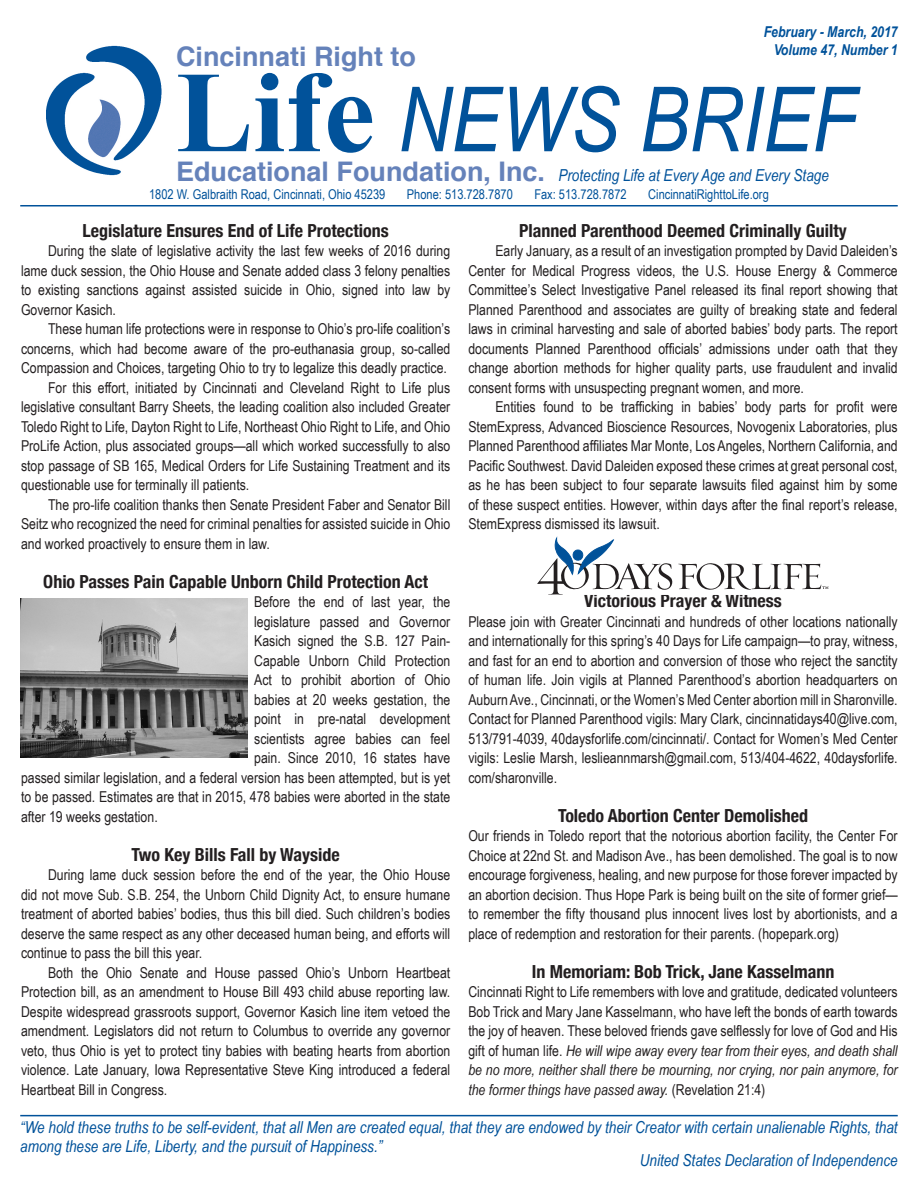
<style>
.page{position:relative;width:918px;height:1188px;background:#fff}
.page>*{position:absolute;margin:0;border:0;box-sizing:border-box;transform-origin:0 0}
.t1{font:700 115.5px "Times New Roman";color:#01529a}
.t2{font:italic 90px "Arial Narrow";color:#01529a}
.t3{font:700 27px "Helvetica";color:#6582ba}
.t4{font:700 condensed 18px "Helvetica Neue";color:#231f20}
.t5{font:italic 16.5px/19.8px "Arial Narrow";color:#01529a}
.t6{font:15px/19.5px "Arial Narrow";color:#231f20;text-align:justify}
.t7{font:italic 700 15px "Arial Narrow";color:#01529a}
.t8{font:13.5px "Arial Narrow";color:#01529a}
.s1{font-style:italic}
</style>
<div class="page">
<img style="left:47px;top:45px;width:115px;height:131px">
<hr style="left:20px;top:1115px;width:878px;height:1px;background:#01529a">
<hr style="left:20px;top:205px;width:878px;height:1px;background:#01529a">
<svg style="left:537px;top:537px;width:292px;height:58px"></svg>
<img style="left:21px;top:598px;width:226px;height:160px">
<p class="t7" style="left:764px;top:21px;width:135px">February - March, 2017</p>
<p class="t7" style="left:774px;top:39px;width:125px">Volume 47, Number 1</p>
<p class="t2" style="left:398px;top:57px;width:461px">NEWS BRIEF</p>
<p class="t3" style="left:176px;top:35px;width:242px">Cincinnati Right to</p>
<p class="t1" style="left:176px;top:33px;width:200px">Life</p>
<p class="t3" style="left:176px;top:149px;width:371px">Educational Foundation, Inc.</p>
<p class="t5" style="left:558px;top:165px;width:272px">Protecting Life at Every Age and Every Stage</p>
<p class="t8" style="left:149px;top:184px;width:238px">1802 W. Galbraith Road, Cincinnati, Ohio 45239</p>
<p class="t8" style="left:407px;top:184px;width:107px">Phone: 513.728.7870</p>
<p class="t8" style="left:534px;top:184px;width:94px">Fax: 513.728.7872</p>
<p class="t8" style="left:648px;top:184px;width:122px">CincinnatiRighttoLife.org</p>
<p class="t4" style="left:83px;top:216px;width:308px">Legislature Ensures End of Life Protections</p>
<p class="t6" style="left:21px;top:241px;width:431px;text-indent:27px">During the slate of legislative activity the last few weeks of 2016 during lame duck session, the Ohio House and Senate added class 3 felony penalties to existing sanctions against assisted suicide in Ohio, signed into law by Governor Kasich.</p>
<p class="t6" style="left:21px;top:319px;width:431px;text-indent:27px">These human life protections were in response to Ohio’s pro-life coalition’s concerns, which had become aware of the pro-euthanasia group, so-called Compassion and Choices, targeting Ohio to try to legalize this deadly practice.</p>
<p class="t6" style="left:21px;top:377px;width:431px;text-indent:27px">For this effort, initiated by Cincinnati and Cleveland Right to Life plus legislative consultant Barry Sheets, the leading coalition also included Greater Toledo Right to Life, Dayton Right to Life, Northeast Ohio Right to Life, and Ohio ProLife Action, plus associated groups—all which worked successfully to also stop passage of SB 165, Medical Orders for Life Sustaining Treatment and its questionable use for terminally ill patients.</p>
<p class="t6" style="left:21px;top:494px;width:431px;text-indent:27px">The pro-life coalition thanks then Senate President Faber and Senator Bill Seitz who recognized the need for criminal penalties for assisted suicide in Ohio and worked proactively to ensure them in law.</p>
<p class="t4" style="left:43px;top:567px;width:386px">Ohio Passes Pain Capable Unborn Child Protection Act</p>
<p class="t6" style="left:254px;top:592px;width:198px">Before the end of last year, the</p>
<p class="t6" style="left:254px;top:611px;width:198px">legislature passed and Governor</p>
<p class="t6" style="left:254px;top:631px;width:198px">Kasich signed the S.B. 127 Pain-</p>
<p class="t6" style="left:254px;top:650px;width:198px">Capable Unborn Child Protection</p>
<p class="t6" style="left:254px;top:670px;width:198px">Act to prohibit abortion of Ohio</p>
<p class="t6" style="left:254px;top:689px;width:198px">babies at 20 weeks gestation, the</p>
<p class="t6" style="left:254px;top:709px;width:198px">point in pre-natal development</p>
<p class="t6" style="left:254px;top:728px;width:198px">scientists agree babies can feel</p>
<p class="t6" style="left:254px;top:748px;width:198px">pain. Since 2010, 16 states have</p>
<p class="t6" style="left:21px;top:767px;width:431px">passed similar legislation, and a federal version has been attempted, but is yet</p>
<p class="t6" style="left:21px;top:787px;width:431px">to be passed. Estimates are that in 2015, 478 babies were aborted in the state</p>
<p class="t6" style="left:21px;top:806px;width:138px">after 19 weeks gestation.</p>
<p class="t4" style="left:131px;top:840px;width:210px">Two Key Bills Fall by Wayside</p>
<p class="t6" style="left:21px;top:865px;width:431px;text-indent:27px">During lame duck session before the end of the year, the Ohio House did not move Sub. S.B. 254, the Unborn Child Dignity Act, to ensure humane treatment of aborted babies’ bodies, thus this bill died. Such children’s bodies deserve the same respect as any other deceased human being, and efforts will continue to pass the bill this year.</p>
<p class="t6" style="left:21px;top:962px;width:431px;text-indent:27px">Both the Ohio Senate and House passed Ohio’s Unborn Heartbeat Protection bill, as an amendment to House Bill 493 child abuse reporting law.<br>Despite widespread grassroots support, Governor Kasich line item vetoed the amendment. Legislators did not return to Columbus to override any governor veto, thus Ohio is yet to protect tiny babies with beating hearts from abortion violence. Late January, Iowa Representative Steve King introduced a federal Heartbeat Bill in Congress.</p>
<p class="t4" style="left:519px;top:216px;width:329px">Planned Parenthood Deemed Criminally Guilty</p>
<p class="t6" style="left:468px;top:241px;width:431px;text-indent:27px">Early January, as a result of an investigation prompted by David Daleiden’s Center for Medical Progress videos, the U.S. House Energy &amp; Commerce Committee’s Select Investigative Panel released its final report showing that Planned Parenthood and associates are guilty of breaking state and federal laws in criminal harvesting and sale of aborted babies’ body parts. The report documents Planned Parenthood officials’ admissions under oath that they change abortion methods for higher quality parts, use fraudulent and invalid consent forms with unsuspecting pregnant women, and more.</p>
<p class="t6" style="left:468px;top:397px;width:431px;text-indent:27px">Entities found to be trafficking in babies’ body parts for profit were StemExpress, Advanced Bioscience Resources, Novogenix Laboratories, plus Planned Parenthood affiliates Mar Monte, Los Angeles, Northern California, and Pacific Southwest. David Daleiden exposed these crimes at great personal cost, as he has been subject to four separate lawsuits filed against him by some of these suspect entities. However, within days after the final report’s release, StemExpress dismissed its lawsuit.</p>
<p class="t4" style="left:584px;top:586px;width:199px">Victorious Prayer &amp; Witness</p>
<p class="t6" style="left:468px;top:611px;width:431px">Please join with Greater Cincinnati and hundreds of other locations nationally and internationally for this spring’s 40 Days for Life campaign—to pray, witness, and fast for an end to abortion and conversion of those who reject the sanctity of human life. Join vigils at Planned Parenthood’s abortion headquarters on Auburn Ave., Cincinnati, or the Women’s Med Center abortion mill in Sharonville.<br>Contact for Planned Parenthood vigils: Mary Clark, cincinnatidays40@live.com, 513/791-4039, 40daysforlife.com/cincinnati/. Contact for Women’s Med Center vigils: Leslie Marsh, leslieannmarsh@gmail.com, 513/404-4622, 40daysforlife. com/sharonville.</p>
<p class="t4" style="left:558px;top:801px;width:252px">Toledo Abortion Center Demolished</p>
<p class="t6" style="left:468px;top:826px;width:431px">Our friends in Toledo report that the notorious abortion facility, the Center For Choice at 22nd St. and Madison Ave., has been demolished. The goal is to now encourage forgiveness, healing, and new purpose for those forever impacted by an abortion decision. Thus Hope Park is being built on the site of former grief— to remember the fifty thousand plus innocent lives lost by abortionists, and a place of redemption and restoration for their parents. (hopepark.org)</p>
<p class="t4" style="left:532px;top:957px;width:304px">In Memoriam: Bob Trick, Jane Kasselmann</p>
<p class="t6" style="left:468px;top:982px;width:431px">Cincinnati Right to Life remembers with love and gratitude, dedicated volunteers Bob Trick and Mary Jane Kasselmann, who have left the bonds of earth towards the joy of heaven. These beloved friends gave selflessly for love of God and His gift of human life. <span class="s1">He will wipe away every tear from their eyes, and death shall be no more, neither shall there be mourning, nor crying, nor pain anymore, for the former things have passed away.</span> (Revelation 21:4)</p>
<p class="t5" style="left:20px;top:1116px;width:879px">“We hold these truths to be self-evident, that all Men are created equal, that they are endowed by their Creator with certain unalienable Rights, that among these are Life, Liberty, and the pursuit of Happiness.”</p>
<p class="t5" style="left:640px;top:1150px;width:259px">United States Declaration of Independence</p>
</div>
